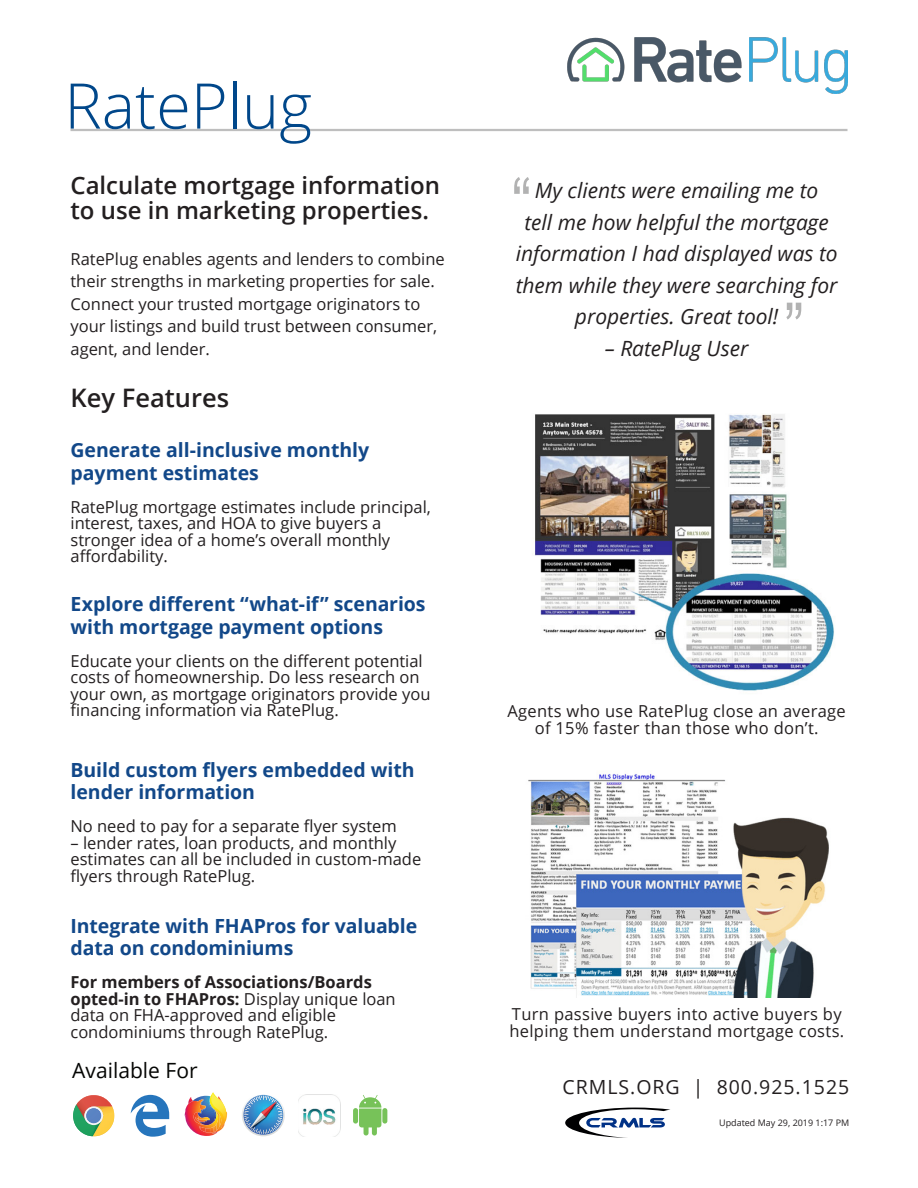
<style>
.page{position:relative;width:918px;height:1188px;background:#fff}
.page>*{position:absolute;margin:0;border:0;box-sizing:border-box;transform-origin:0 0}
.t1{font:72px "Arial Narrow";color:#656666}
.t2{font:300 63px "Open Sans";color:#00478a}
.t3{font:600 25.5px "Open Sans";color:#231f20}
.t4{font:600 24px/25.5px "Open Sans";color:#231f20}
.t5{font:italic 21px/31.5px "Open Sans";color:#231f20;text-align:center}
.t6{font:21px "Open Sans";color:#040503}
.Main_Title{font:700 19.5px/22.5px "Open Sans";color:#124889}
.t7{font:19.5px "Open Sans";letter-spacing:.05em;color:#231f20}
.Main_Title-2{font:16.5px/16.5px "Open Sans";color:#231f20}
.Main_Title-3{font:16.5px/16.5px "Open Sans";letter-spacing:.02em;color:#231f20}
.t8{font:9px "Open Sans";color:#231f20}
.s1{font-weight:700}
</style>
<div class="page">
<img style="left:567px;top:37px;width:281px;height:56px">
<hr style="left:70px;top:129px;width:778px;height:2px;background:#bebebe">
<svg style="left:565px;top:1108px;width:105px;height:30px"></svg>
<img style="left:242px;top:1094px;width:43px;height:42px">
<img style="left:243px;top:1095px;width:1px;height:32px">
<img style="left:244px;top:1095px;width:39px;height:40px">
<svg style="left:244px;top:1096px;width:38px;height:38px"></svg>
<svg style="left:73px;top:1095px;width:42px;height:42px"></svg>
<svg style="left:131px;top:1095px;width:38px;height:42px"></svg>
<svg style="left:185px;top:1092px;width:43px;height:44px"></svg>
<img style="left:216px;top:1111px;width:5px;height:20px">
<div style="left:382px;top:1108px;width:5px;height:16px;background:#77c259;border-radius:3px"></div>
<div style="left:353px;top:1108px;width:5px;height:16px;background:#77c259;border-radius:3px"></div>
<svg style="left:359px;top:1095px;width:22px;height:41px"></svg>
<img style="left:298px;top:1095px;width:42px;height:42px">
<img style="left:528px;top:774px;width:301px;height:224px">
<img style="left:535px;top:414px;width:299px;height:277px">
<p class="t2" style="left:64px;top:63px;width:249px">RatePlug</p>
<p class="t4" style="left:70px;top:172px;width:371px">Calculate mortgage information to use in marketing properties.</p>
<p class="Main_Title-2" style="left:70px;top:247px;width:376px;line-height:22.5px">RatePlug enables agents and lenders to combine their strengths in marketing properties for sale.<br>Connect your trusted mortgage originators to your listings and build trust between consumer, agent, and lender.</p>
<p class="t3" style="left:70px;top:380px;width:160px">Key Features</p>
<p class="Main_Title" style="left:70px;top:438px;width:300px">Generate all-inclusive monthly payment estimates</p>
<p class="Main_Title-2" style="left:70px;top:498px;width:362px">RatePlug mortgage estimates include principal, interest, taxes, and HOA to give buyers a stronger idea of a home’s overall monthly affordability.</p>
<p class="Main_Title" style="left:70px;top:593px;width:357px">Explore different “what-if” scenarios with mortgage payment options</p>
<p class="Main_Title-2" style="left:70px;top:652px;width:362px">Educate your clients on the different potential costs of homeownership. Do less research on your own, as mortgage originators provide you financing information via RatePlug.</p>
<p class="Main_Title" style="left:70px;top:758px;width:346px">Build custom flyers embedded with lender information</p>
<p class="Main_Title-2" style="left:70px;top:818px;width:328px">No need to pay for a separate flyer system</p>
<p class="Main_Title-2" style="left:70px;top:834px;width:352px">– lender rates, loan products, and monthly estimates can all be included in custom-made flyers through RatePlug.</p>
<p class="Main_Title" style="left:70px;top:914px;width:348px">Integrate with FHAPros for valuable data on condominiums</p>
<p class="Main_Title-2" style="left:70px;top:973px;width:327px"><span class="s1">For members of Associations/Boards opted-in to FHAPros:</span> Display unique loan data on FHA-approved and eligible condominiums through RatePlug.</p>
<p class="t6" style="left:72px;top:1056px;width:127px">Available For</p>
<h1 class="t1" style="left:512px;top:150px;width:21px">“</h1>
<p class="t5" style="left:516px;top:174px;width:323px">My clients were emailing me to<br>tell me how helpful the mortgage information I had displayed was to them while they were searching for properties. Great tool!</p>
<p class="t5" style="left:605px;top:332px;width:145px">– RatePlug User</p>
<h1 class="t1" style="left:804px;top:346px;width:21px;rotate:-180deg">“</h1>
<p class="Main_Title-3" style="left:507px;top:702px;width:340px;text-align:center">Agents who use RatePlug close an average of 15% faster than those who don’t.</p>
<p class="Main_Title-3" style="left:509px;top:1005px;width:336px">Turn passive buyers into active buyers by helping them understand mortgage costs.</p>
<p class="t7" style="left:563px;top:1073px;width:288px">CRMLS.ORG | 800.925.1525</p>
<p class="t8" style="left:719px;top:1117px;width:132px">Updated May 29, 2019 1:17 PM</p>
</div>
